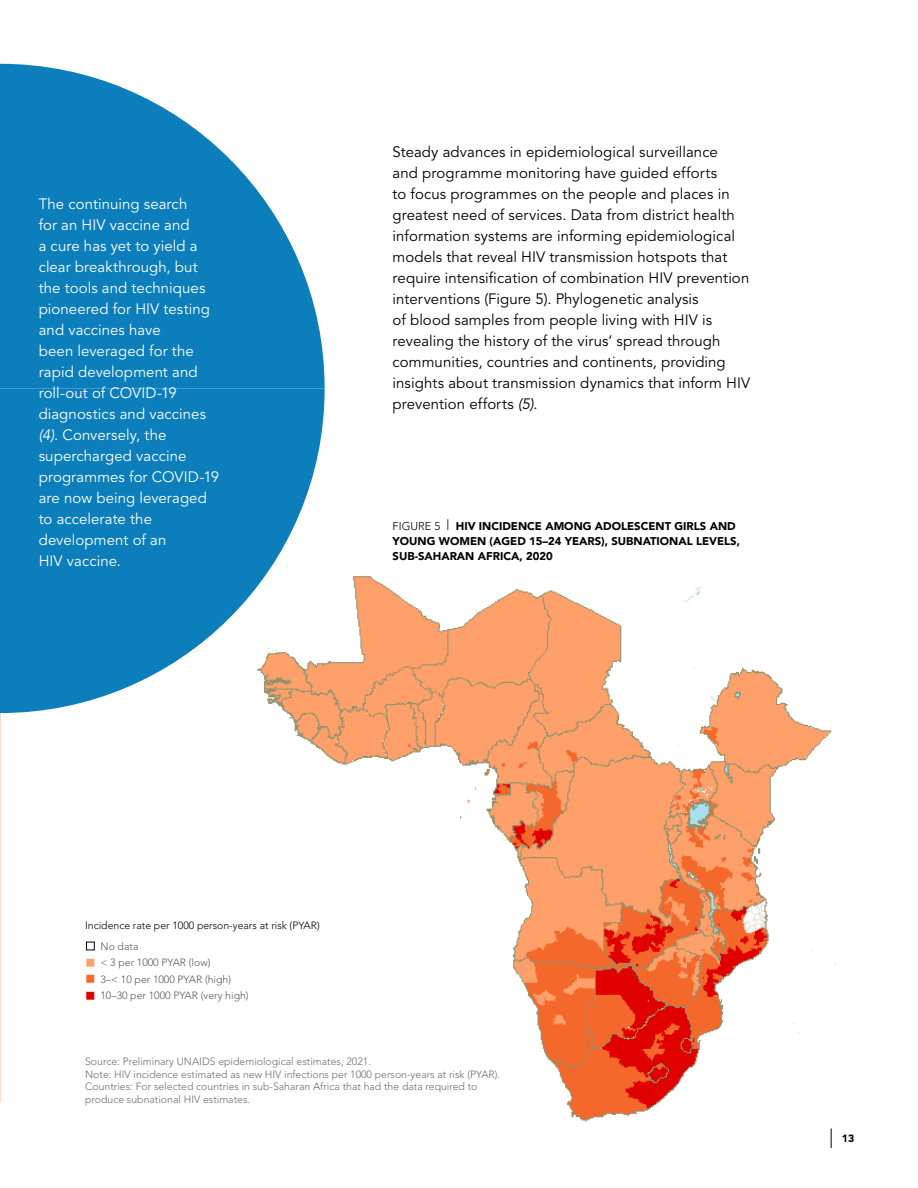
<style>
.page{position:relative;width:918px;height:1188px;background:#fff}
.page>*{position:absolute;margin:0;border:0;box-sizing:border-box;transform-origin:0 0}
.t1{font:15px/21px "Avenir LT Std";letter-spacing:.005em;color:#000}
.t2{font:15px/21px "Avenir LT Std";letter-spacing:.005em;color:#fff}
.t3{font:900 11.25px/15px "Avenir LT";color:#000}
.t4{font:300 10.5px/12.6px "Avenir LT Std";color:#6d6e71}
.t5{font:300 10.5px/16.5px "Avenir LT Std";color:#58595b}
.t6{font:300 10.5px "Avenir LT Std";color:#000}
.t7{font:900 10.5px "Avenir LT Std";color:#000}
.s1{font-style:italic}
.s2{font-family:"Avenir LT Std";font-weight:300}
.s3{font-family:"Ubuntu";font-weight:300}
</style>
<div class="page">
<svg style="left:831px;top:1129px;width:1px;height:19px"></svg>
<img style="left:287px;top:576px;width:549px;height:546px">
<svg style="left:0;top:64px;width:325px;height:324px;fill:#0b7ebb"></svg>
<svg style="left:1px;top:388px;width:324px;height:325px;fill:#0b7ebb"></svg>
<img style="left:0;top:388px;width:1px;height:325px">
<p class="t2" style="left:39px;top:194px;width:182px">The continuing search<br>for an HIV vaccine and<br>a cure has yet to yield a clear breakthrough, but the tools and techniques pioneered for HIV testing and vaccines have<br>been leveraged for the rapid development and roll-out of COVID-19 diagnostics and vaccines <span class="s1">(4)</span>. Conversely, the supercharged vaccine programmes for COVID-19 are now being leveraged to accelerate the development of an<br>HIV vaccine.</p>
<p class="t1" style="left:393px;top:142px;width:359px">Steady advances in epidemiological surveillance<br>and programme monitoring have guided efforts<br>to focus programmes on the people and places in greatest need of services. Data from district health information systems are informing epidemiological models that reveal HIV transmission hotspots that require intensification of combination HIV prevention interventions (Figure 5). Phylogenetic analysis<br>of blood samples from people living with HIV is revealing the history of the virus’ spread through communities, countries and continents, providing insights about transmission dynamics that inform HIV prevention efforts <span class="s1">(5)</span>.</p>
<p class="t3" style="left:393px;top:518px;width:349px"><span class="s2">FIGURE 5</span> <span class="s3">|</span> HIV INCIDENCE AMONG ADOLESCENT GIRLS AND<br>YOUNG WOMEN (AGED 15–24 YEARS), SUBNATIONAL LEVELS,<br>SUB-SAHARAN AFRICA, 2020</p>
<p class="t6" style="left:85px;top:920px;width:236px">Incidence rate per 1000 person-years at risk (PYAR)</p>
<p class="t5" style="left:101px;top:938px;width:150px">No data<br>&lt; 3 per 1000 PYAR (low)<br>3–&lt; 10 per 1000 PYAR (high)<br>10–30 per 1000 PYAR (very high)</p>
<p class="t4" style="left:85px;top:1055px;width:417px">Source: Preliminary UNAIDS epidemiological estimates, 2021.<br>Note: HIV incidence estimated as new HIV infections per 1000 person-years at risk (PYAR).<br>Countries: For selected countries in sub-Saharan Africa that had the data required to produce subnational HIV estimates.</p>
<p class="t7" style="left:842px;top:1132px;width:14px">13</p>
</div>
